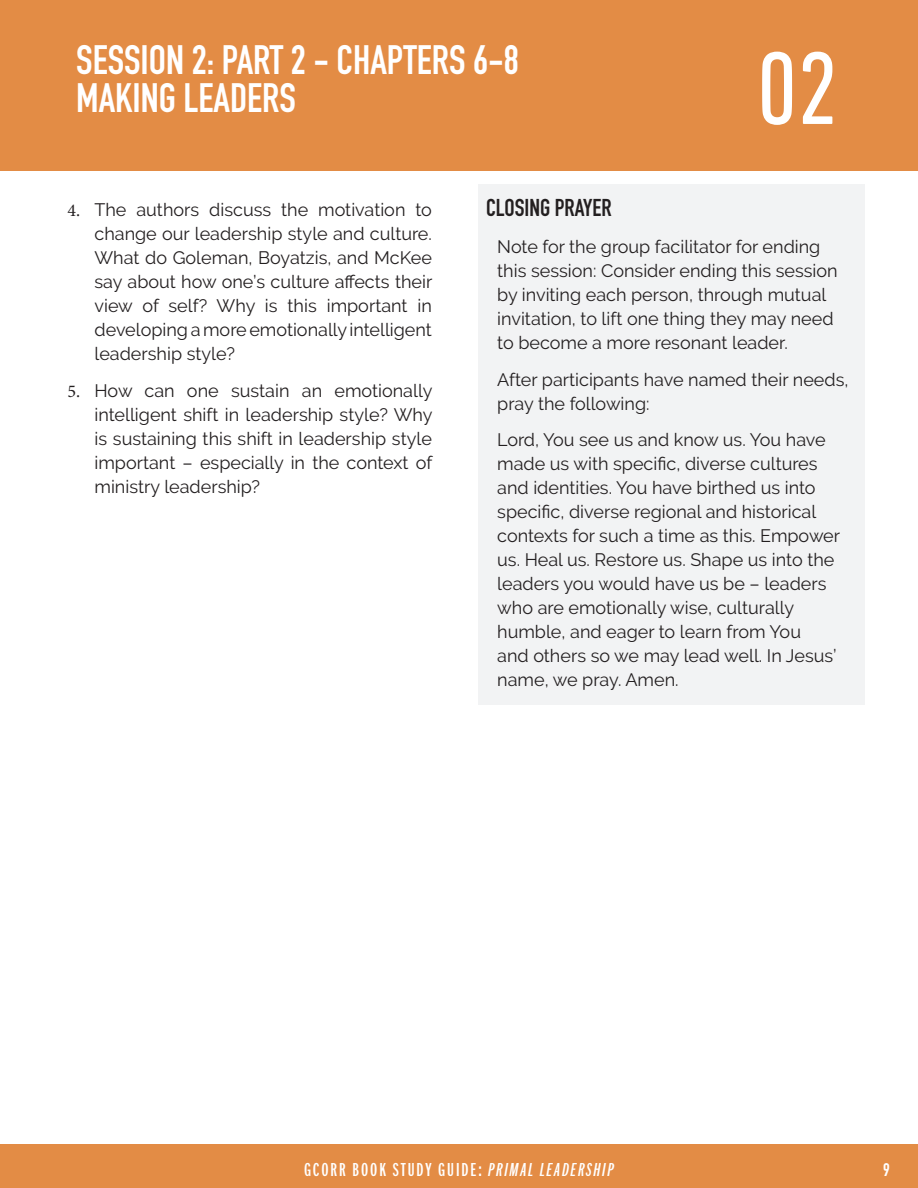
<style>
.page{position:relative;width:918px;height:1188px;background:#fff}
.page>*{position:absolute;margin:0;border:0;box-sizing:border-box;transform-origin:0 0}
.t1{font:condensed 105px "DIN Next LT Pro";color:#fff}
.t2{font:700 40.5px/37.5px "DIN Condensed";color:#fff}
.t3{font:700 24px "DIN Condensed";color:#231f20}
.t4{font:500 19.5px "Franklin Comp ITC Pro";letter-spacing:.1em;color:#fff}
.MAIN_BODY_TEXT_-_NUMBERS{font:18px/24px "Raleway";color:#231f20}
.t5{font:700 18px "DIN Condensed";color:#fff}
.s1{font-family:"Minion Pro"}
.s2{font-style:italic}
</style>
<div class="page">
<div style="left:478px;top:185px;width:387px;height:520px;background:#f2f3f4"></div>
<div style="left:0;top:0;width:918px;height:171px;background:#e38c45"></div>
<div style="left:0;top:1144px;width:918px;height:44px;background:#e38c45"></div>
<p class="t2" style="left:76px;top:41px;width:444px">SESSION 2: PART 2 - CHAPTERS 6-8<br>MAKING LEADERS</p>
<p class="t1" style="left:757px;top:29px;width:83px">02</p>
<p class="MAIN_BODY_TEXT_-_NUMBERS" style="left:94px;top:198px;width:339px;text-align:justify;text-indent:-27px"><span class="s1">4.</span> The authors discuss the motivation to change our leadership style and culture.<br>What do Goleman, Boyatzis, and McKee say about how one’s culture affects their view of self? Why is this important in developing a more emotionally intelligent leadership style?</p>
<p class="MAIN_BODY_TEXT_-_NUMBERS" style="left:94px;top:378px;width:340px;text-align:justify;text-indent:-27px"><span class="s1">5.</span> How can one sustain an emotionally intelligent shift in leadership style? Why is sustaining this shift in leadership style important – especially in the context of ministry leadership?</p>
<p class="t3" style="left:486px;top:192px;width:127px">CLOSING PRAYER</p>
<p class="MAIN_BODY_TEXT_-_NUMBERS" style="left:497px;top:234px;width:342px">Note for the group facilitator for ending this session: Consider ending this session by inviting each person, through mutual invitation, to lift one thing they may need to become a more resonant leader.</p>
<p class="MAIN_BODY_TEXT_-_NUMBERS" style="left:497px;top:367px;width:353px">After participants have named their needs, pray the following:</p>
<p class="MAIN_BODY_TEXT_-_NUMBERS" style="left:497px;top:428px;width:344px">Lord, You see us and know us. You have made us with specific, diverse cultures and identities. You have birthed us into specific, diverse regional and historical contexts for such a time as this. Empower us. Heal us. Restore us. Shape us into the leaders you would have us be – leaders who are emotionally wise, culturally humble, and eager to learn from You<br>and others so we may lead well. In Jesus’ name, we pray. Amen.</p>
<p class="t4" style="left:304px;top:1160px;width:311px">GCORR BOOK STUDY GUIDE: <span class="s2">PRIMAL LEADERSHIP</span></p>
<p class="t5" style="left:883px;top:1157px;width:8px">9</p>
</div>
